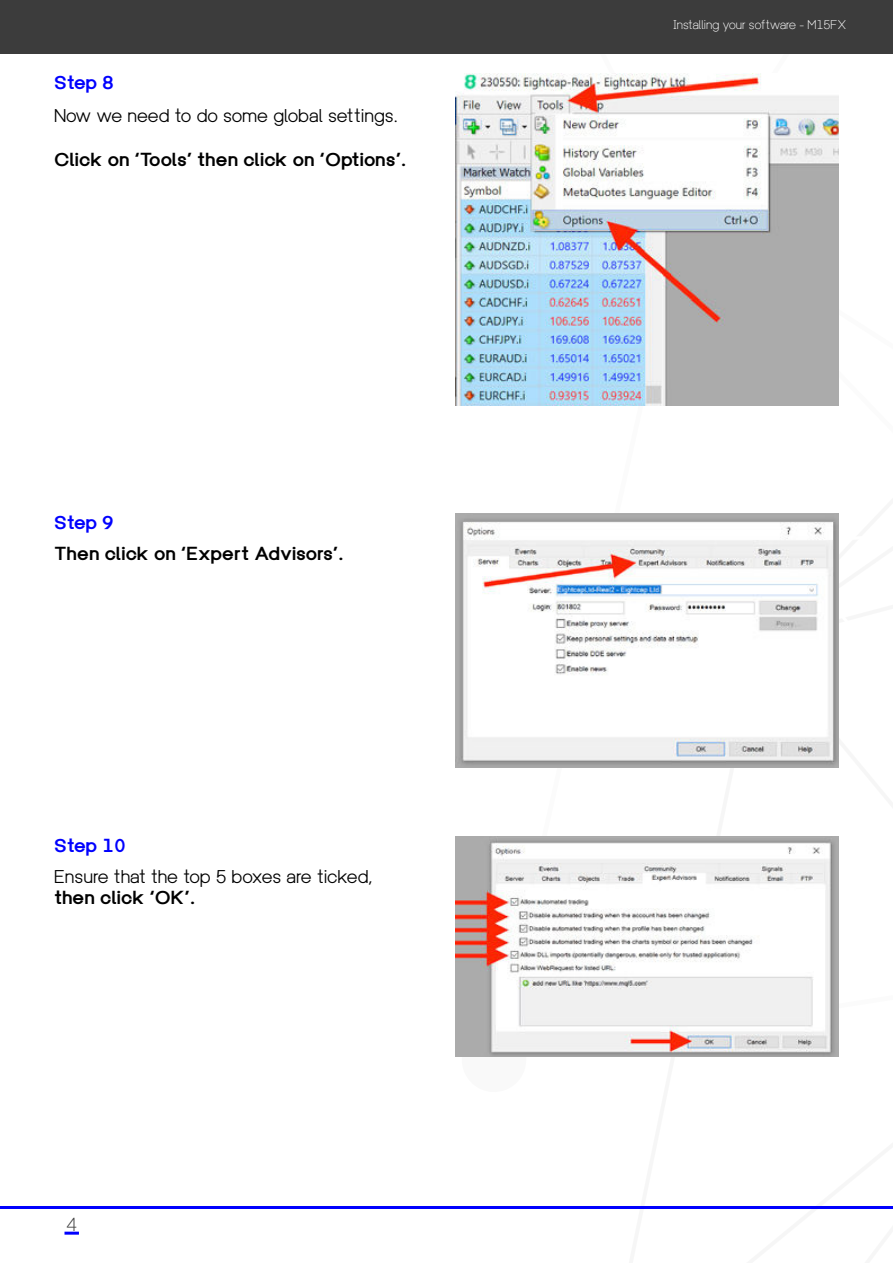
<style>
.page{position:relative;width:893px;height:1263px;background:#fff}
.page>*{position:absolute;margin:0;border:0;box-sizing:border-box;transform-origin:0 0}
.t1{font:700 18px "Univa Nova";letter-spacing:-.03em;color:#000}
.t2{font:18px "Univa Nova";letter-spacing:-.03em;color:#000}
.t3{font:700 18px "Univa Nova";letter-spacing:-.03em;color:#0000fe}
.t4{font:300 18px "Univa Nova";color:#3c3c3c}
.t5{font:300 12px "Univa Nova";letter-spacing:-.03em;color:#fff}
</style>
<div class="page">
<hr style="left:0;top:1206px;width:893px;height:3px;background:#0000fe">
<hr style="left:65px;top:1232px;width:14px;height:3px;background:#0000fe">
<div style="left:0;top:0;width:893px;height:54px;background:#3c3c3c"></div>
<img style="left:455px;top:73px;width:384px;height:332px">
<img style="left:455px;top:513px;width:384px;height:254px">
<img style="left:455px;top:836px;width:384px;height:221px">
<p class="t3" style="left:54px;top:71px;width:62px">Step 8</p>
<p class="t2" style="left:54px;top:103px;width:345px">Now we need to do some global settings.</p>
<p class="t1" style="left:54px;top:147px;width:354px">Click on ‘Tools’ then click on ‘Options’.</p>
<p class="t3" style="left:54px;top:511px;width:62px">Step 9</p>
<p class="t1" style="left:54px;top:541px;width:291px">Then click on ‘Expert Advisors’.</p>
<p class="t3" style="left:54px;top:833px;width:73px">Step 10</p>
<p class="t2" style="left:54px;top:864px;width:320px">Ensure that the top 5 boxes are ticked,</p>
<p class="t1" style="left:54px;top:885px;width:143px">then click ‘OK’.</p>
<p class="t4" style="left:66px;top:1217px;width:12px">4</p>
<p class="t5" style="left:673px;top:20px;width:175px">Installing your software - M15FX</p>
</div>
